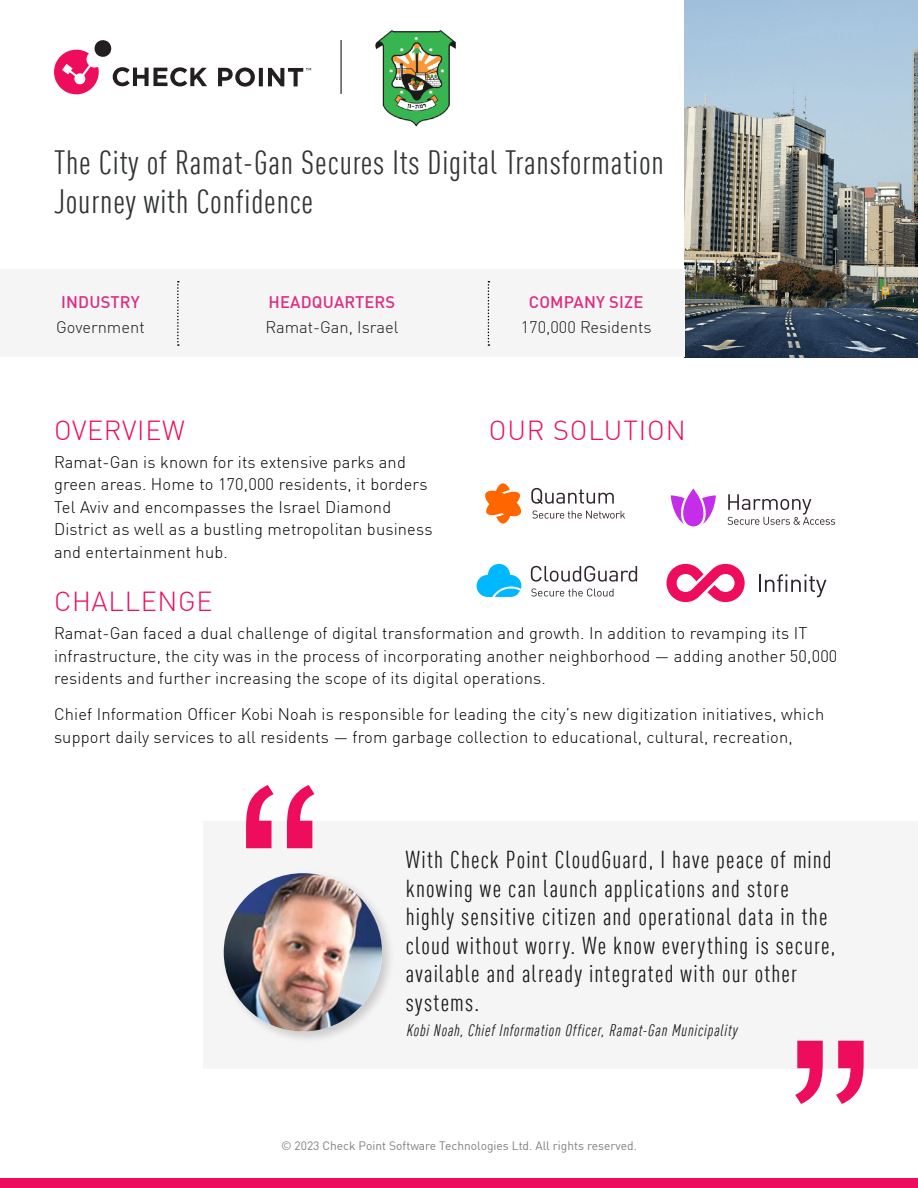
<style>
.page{position:relative;width:918px;height:1188px;background:#fff}
.page>*{position:absolute;margin:0;border:0;box-sizing:border-box;transform-origin:0 0}
.Header_1{font:condensed 33px/39px "DIN Pro";letter-spacing:.025em;color:#333535}
.t1{font:300 27px "DIN Pro";letter-spacing:.025em;color:#ee0c5d}
.Quote_credit{font:condensed 24px/28.5px "DIN Pro";letter-spacing:.05em;color:#1a1a1a}
.Body_Copy{font:300 16.5px/22.5px "DIN Pro";letter-spacing:.01em;color:#000}
.Quote_credit-2{font:italic condensed 16.5px "DIN Pro";letter-spacing:.05em;color:#1a1a1a}
.Body_Copy-2{font:300 16.5px "DIN Pro";color:#1a1a1a}
.Body_Copy-3{font:500 16.5px "DIN Pro";letter-spacing:.01em;color:#dc2d81}
.t2{font:12px "DIN Pro";color:#808080}
</style>
<div class="page">
<img style="left:684px;top:0;width:234px;height:358px">
<div style="left:0;top:270px;width:684px;height:87px;background:#f5f5f5"></div>
<div style="left:0;top:1178px;width:918px;height:9px;background:#ee0c5d"></div>
<svg style="left:177px;top:281px;width:2px;height:65px"></svg>
<svg style="left:488px;top:281px;width:1px;height:65px"></svg>
<hr style="left:341px;top:40px;width:1px;height:54px;background:#000">
<img style="left:375px;top:30px;width:81px;height:97px">
<div style="left:203px;top:821px;width:715px;height:248px;background:#f5f5f5"></div>
<svg style="left:246px;top:785px;width:69px;height:63px"></svg>
<svg style="left:795px;top:1041px;width:69px;height:63px"></svg>
<div style="left:220px;top:870px;width:175px;height:174px;background:#000;opacity:.17"></div>
<img style="left:224px;top:873px;width:158px;height:159px;border-radius:79px">
<svg style="left:728px;top:494px;width:107px;height:31px"></svg>
<svg style="left:671px;top:489px;width:45px;height:37px"></svg>
<svg style="left:531px;top:566px;width:106px;height:16px"></svg>
<svg style="left:531px;top:589px;width:83px;height:7px"></svg>
<svg style="left:477px;top:564px;width:44px;height:33px"></svg>
<svg style="left:666px;top:563px;width:79px;height:40px"></svg>
<svg style="left:759px;top:574px;width:67px;height:23px"></svg>
<svg style="left:531px;top:488px;width:83px;height:16px"></svg>
<svg style="left:532px;top:511px;width:93px;height:8px"></svg>
<svg style="left:485px;top:483px;width:36px;height:41px"></svg>
<svg style="left:218px;top:68px;width:37px;height:19px"></svg>
<svg style="left:259px;top:68px;width:4px;height:18px"></svg>
<svg style="left:54px;top:40px;width:153px;height:54px"></svg>
<svg style="left:268px;top:68px;width:43px;height:18px"></svg>
<p class="Header_1" style="left:54px;top:141px;width:611px">The City of Ramat-Gan Secures Its Digital Transformation<br>Journey with Confidence</p>
<p class="Body_Copy-3" style="left:61px;top:289px;width:80px">INDUSTRY</p>
<p class="Body_Copy-2" style="left:56px;top:314px;width:90px">Government</p>
<p class="Body_Copy-3" style="left:269px;top:289px;width:128px">HEADQUARTERS</p>
<p class="Body_Copy-2" style="left:265px;top:314px;width:135px">Ramat-Gan, Israel</p>
<p class="Body_Copy-3" style="left:529px;top:289px;width:116px">COMPANY SIZE</p>
<p class="Body_Copy-2" style="left:521px;top:314px;width:132px">170,000 Residents</p>
<p class="t1" style="left:54px;top:410px;width:132px">OVERVIEW</p>
<p class="Body_Copy" style="left:54px;top:450px;width:380px">Ramat-Gan is known for its extensive parks and green areas. Home to 170,000 residents, it borders Tel Aviv and encompasses the Israel Diamond District as well as a bustling metropolitan business and entertainment hub.</p>
<p class="t1" style="left:489px;top:410px;width:198px">OUR SOLUTION</p>
<p class="t1" style="left:54px;top:581px;width:160px">CHALLENGE</p>
<p class="Body_Copy" style="left:54px;top:621px;width:785px">Ramat-Gan faced a dual challenge of digital transformation and growth. In addition to revamping its IT infrastructure, the city was in the process of incorporating another neighborhood — adding another 50,000 residents and further increasing the scope of its digital operations.</p>
<p class="Body_Copy" style="left:54px;top:702px;width:772px">Chief Information Officer Kobi Noah is responsible for leading the city’s new digitization initiatives, which support daily services to all residents — from garbage collection to educational, cultural, recreation,</p>
<p class="Quote_credit" style="left:406px;top:844px;width:431px">With Check Point CloudGuard, I have peace of mind knowing we can launch applications and store highly sensitive citizen and operational data in the cloud without worry. We know everything is secure, available and already integrated with our other systems.</p>
<p class="Quote_credit-2" style="left:407px;top:1019px;width:332px">Kobi Noah, Chief Information Officer, Ramat-Gan Municipality</p>
<p class="t2" style="left:281px;top:1136px;width:357px">© 2023 Check Point Software Technologies Ltd. All rights reserved.</p>
</div>
